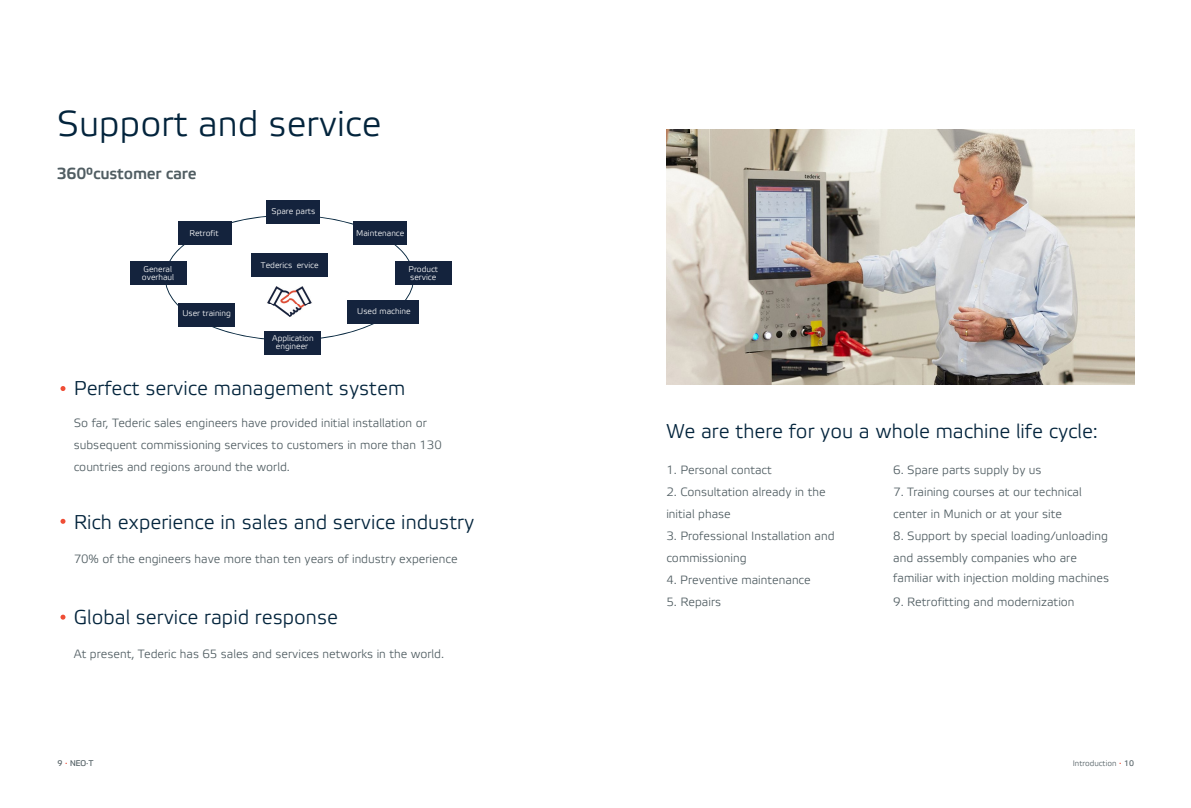
<style>
.page{position:relative;width:1191px;height:808px;background:#fff}
.page>*{position:absolute;margin:0;border:0;box-sizing:border-box;transform-origin:0 0}
.t1{font:300 36px "Etelka";color:#03243c}
.t2{font:300 20px "Etelka";color:#03243c}
.t3{font:500 16px "Etelka";letter-spacing:-.01em;color:#505d62}
.t4{font:300 12px/22px "Etelka";color:#505d62}
.t5{font:300 8.3px/8.3px "Etelka";color:#fff}
.t6{font:300 8px "Etelka";color:#505d62}
.t7{font:8px "Prometo";color:#505d62}
.s1{font-family:"Etelka Text"}
.s2{font-family:"Etelka Text";font-weight:400}
</style>
<div class="page">
<img style="left:666px;top:130px;width:468px;height:255px">
<svg style="left:60px;top:386px;width:5px;height:5px"></svg>
<svg style="left:60px;top:519px;width:5px;height:5px"></svg>
<svg style="left:60px;top:615px;width:5px;height:5px"></svg>
<svg style="left:165px;top:215px;width:249px;height:125px"></svg>
<div style="left:178px;top:222px;width:54px;height:23px;background:#14233d"></div>
<div style="left:353px;top:222px;width:54px;height:23px;background:#14233d"></div>
<div style="left:130px;top:261px;width:56px;height:23px;background:#14233d"></div>
<div style="left:395px;top:261px;width:56px;height:23px;background:#14233d"></div>
<div style="left:178px;top:303px;width:56px;height:24px;background:#14233d"></div>
<div style="left:264px;top:331px;width:57px;height:24px;background:#14233d"></div>
<div style="left:348px;top:300px;width:71px;height:23px;background:#14233d"></div>
<div style="left:266px;top:201px;width:53px;height:23px;background:#14233d"></div>
<div style="left:252px;top:254px;width:76px;height:23px;background:#14233d"></div>
<img style="left:265px;top:283px;width:48px;height:33px">
<p class="t1" style="left:57px;top:101px;width:326px">Support and service</p>
<p class="t3" style="left:57px;top:163px;width:141px">360°customer care</p>
<p class="t5" style="left:142px;top:265px;width:34px">General overhaul</p>
<p class="t5" style="left:189px;top:229px;width:31px">Retrofit</p>
<p class="t5" style="left:182px;top:310px;width:50px">User training</p>
<p class="t5" style="left:271px;top:207px;width:45px">Spare parts</p>
<p class="t5" style="left:261px;top:261px;width:59px">Tederics ervice</p>
<p class="t5" style="left:272px;top:334px;width:43px;text-align:center">Application engineer</p>
<p class="t5" style="left:356px;top:229px;width:50px">Maintenance</p>
<p class="t5" style="left:408px;top:265px;width:31px">Product service</p>
<p class="t5" style="left:357px;top:307px;width:55px">Used machine</p>
<p class="t2" style="left:74px;top:376px;width:333px">Perfect service management system</p>
<p class="t4" style="left:74px;top:413px;width:354px">So far, Tederic sales engineers have provided initial installation or</p>
<p class="t4" style="left:74px;top:435px;width:369px">subsequent commissioning services to customers in more than 130</p>
<p class="t4" style="left:74px;top:457px;width:218px">countries and regions around the world.</p>
<p class="t2" style="left:74px;top:509px;width:402px">Rich experience in sales and service industry</p>
<p class="t4" style="left:74px;top:548px;width:385px">70% of the engineers have more than ten years of industry experience</p>
<p class="t2" style="left:74px;top:605px;width:266px">Global service rapid response</p>
<p class="t4" style="left:74px;top:643px;width:372px">At present, Tederic has 65 sales and services networks in the world.</p>
<p class="t2" style="left:666px;top:419px;width:433px">We are there for you a whole machine life cycle:</p>
<p class="t4" style="left:666px;top:459px;width:107px">1. Personal contact</p>
<p class="t4" style="left:666px;top:481px;width:161px">2. Consultation already in the initial phase</p>
<p class="t4" style="left:666px;top:525px;width:170px">3. Professional Installation and commissioning</p>
<p class="t4" style="left:666px;top:569px;width:146px">4. Preventive maintenance</p>
<p class="t4" style="left:666px;top:591px;width:56px">5. Repairs</p>
<p class="t4" style="left:893px;top:459px;width:150px">6. Spare parts supply by us</p>
<p class="t4" style="left:893px;top:481px;width:190px">7. Training courses at our technical center in Munich or at your site</p>
<p class="t4" style="left:893px;top:525px;width:216px">8. Support by special loading/unloading and assembly companies who are</p>
<p class="t4" style="left:893px;top:567px;width:217px">familiar with injection molding machines</p>
<p class="t4" style="left:893px;top:591px;width:183px">9. Retrofitting and modernization</p>
<p class="t7" style="left:58px;top:758px;width:38px"><span class="s1">9</span> <sup>.</sup> NEO<span class="s1">·</span>T</p>
<p class="t6" style="left:1072px;top:758px;width:63px">Introduction <sup>.</sup> <span class="s2">10</span></p>
</div>
